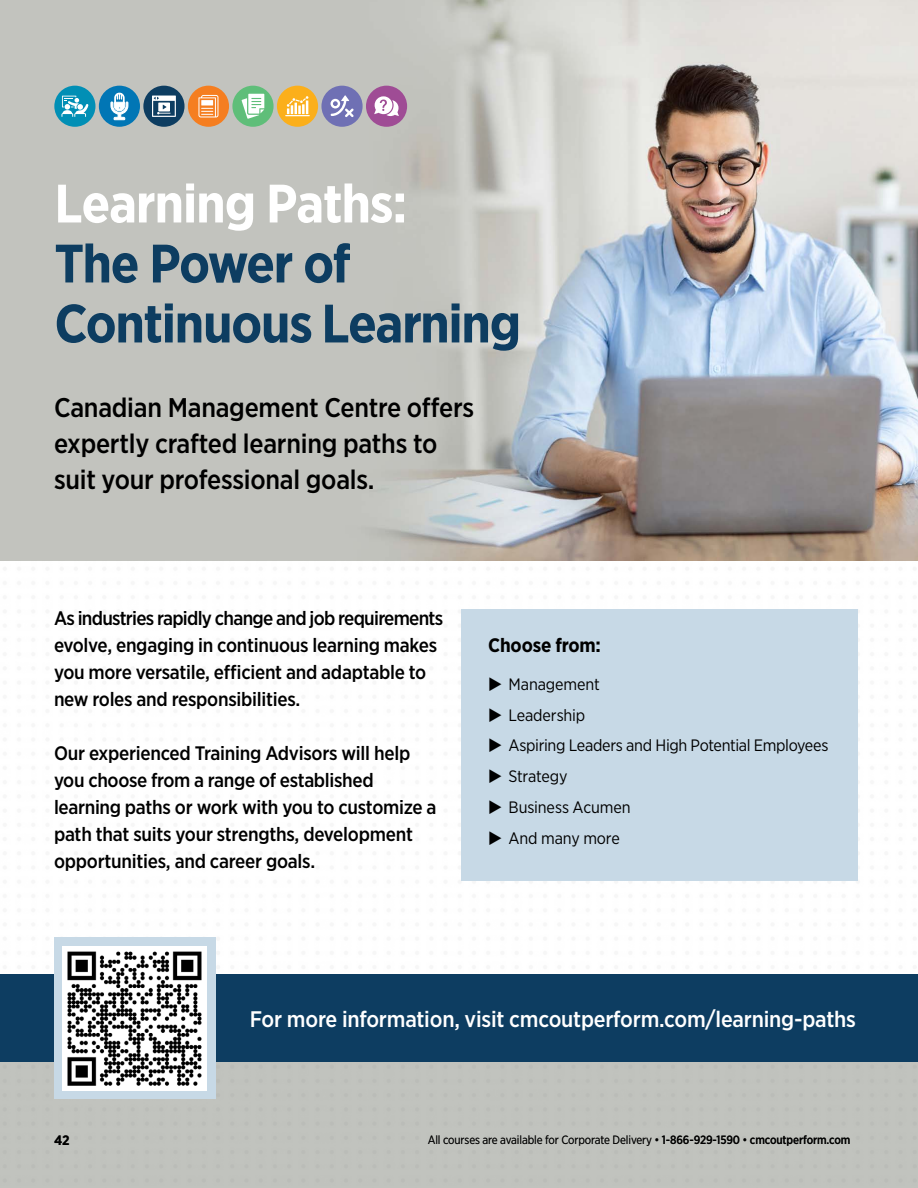
<style>
.page{position:relative;width:918px;height:1188px;background:#fff}
.page>*{position:absolute;margin:0;border:0;box-sizing:border-box;transform-origin:0 0}
.t1{font:700 54px/60px "Gotham Narrow";letter-spacing:-.025em;color:#0d3d61}
.t2{font:700 54px "Gotham Narrow";letter-spacing:-.02em;color:#fff}
.t3{font:500 27px/36px "Gotham Narrow";letter-spacing:-.01em;color:#000}
.t4{font:500 22.5px "Gotham Narrow";letter-spacing:-.01em;color:#fff}
.t5{font:500 19.5px/27px "Gotham Narrow";letter-spacing:-.015em;color:#000}
.t6{font:700 19.5px "Gotham Narrow";letter-spacing:-.01em;color:#000}
.t7{font:16.5px/30.8px "Gotham Narrow";letter-spacing:-.015em;color:#000}
.t8{font:700 13.65px "Gotham Narrow";color:#000}
.t9{font:12px "Gotham Narrow";letter-spacing:-.01em;color:#000;scale:.96 1}
.s1{font-weight:500}
</style>
<div class="page">
<img style="left:0;top:0;width:918px;height:975px">
<div style="left:54px;top:86px;width:41px;height:41px;background:#018fb5;border-radius:50%"></div>
<svg style="left:61px;top:96px;width:27px;height:21px"></svg>
<div style="left:99px;top:86px;width:41px;height:41px;background:#0176b5;border-radius:50%"></div>
<svg style="left:111px;top:94px;width:17px;height:26px"></svg>
<div style="left:143px;top:86px;width:42px;height:41px;background:#0d3d61;border-radius:50%"></div>
<svg style="left:152px;top:96px;width:24px;height:21px"></svg>
<div style="left:188px;top:86px;width:41px;height:41px;background:#f57e20;border-radius:50%"></div>
<svg style="left:198px;top:95px;width:20px;height:22px"></svg>
<div style="left:232px;top:86px;width:42px;height:41px;background:#5fbe79;border-radius:50%"></div>
<svg style="left:242px;top:94px;width:22px;height:25px"></svg>
<div style="left:277px;top:86px;width:41px;height:41px;background:#fbaf1b;border-radius:50%"></div>
<svg style="left:285px;top:96px;width:25px;height:20px"></svg>
<div style="left:321px;top:86px;width:42px;height:41px;background:#6f70b4;border-radius:50%"></div>
<svg style="left:331px;top:95px;width:23px;height:22px"></svg>
<div style="left:366px;top:86px;width:41px;height:41px;background:#9f4c95;border-radius:50%"></div>
<svg style="left:374px;top:96px;width:25px;height:20px"></svg>
<div style="left:0;top:1018px;width:918px;height:170px;background:#c1c3be"></div>
<div style="left:461px;top:610px;width:397px;height:271px;background:#c7d9e6"></div>
<div style="left:0;top:975px;width:918px;height:87px;background:#0d3d61"></div>
<div style="left:54px;top:938px;width:161px;height:161px;background:#c7d9e6"></div>
<img style="left:62px;top:946px;width:145px;height:145px">
<h1 class="t2" style="left:54px;top:169px;width:354px">Learning Paths:</h1>
<h1 class="t1" style="left:54px;top:233px;width:468px">The Power of<br>Continuous Learning</h1>
<h2 class="t3" style="left:54px;top:389px;width:422px">Canadian Management Centre offers expertly crafted learning paths to suit your professional goals.</h2>
<p class="t5" style="left:54px;top:605px;width:391px">As industries rapidly change and job requirements evolve, engaging in continuous learning makes you more versatile, efficient and adaptable to new roles and responsibilities.</p>
<p class="t5" style="left:54px;top:740px;width:384px">Our experienced Training Advisors will help you choose from a range of established learning paths or work with you to customize a path that suits your strengths, development opportunities, and career goals.</p>
<p class="t6" style="left:488px;top:633px;width:114px">Choose from:</p>
<p class="t7" style="left:509px;top:668px;width:322px">Management<br>Leadership<br>Aspiring Leaders and High Potential Employees<br>Strategy<br>Business Acumen<br>And many more</p>
<p class="t4" style="left:250px;top:1005px;width:608px">For more information, visit cmcoutperform.com/learning-paths</p>
<p class="t8" style="left:54px;top:1131px;width:17px">42</p>
<p class="t9" style="left:428px;top:1132px;width:442px">All courses are available for Corporate Delivery • <span class="s1">1-866-929-1590</span> • <span class="s1">cmcoutperform.com</span></p>
</div>
